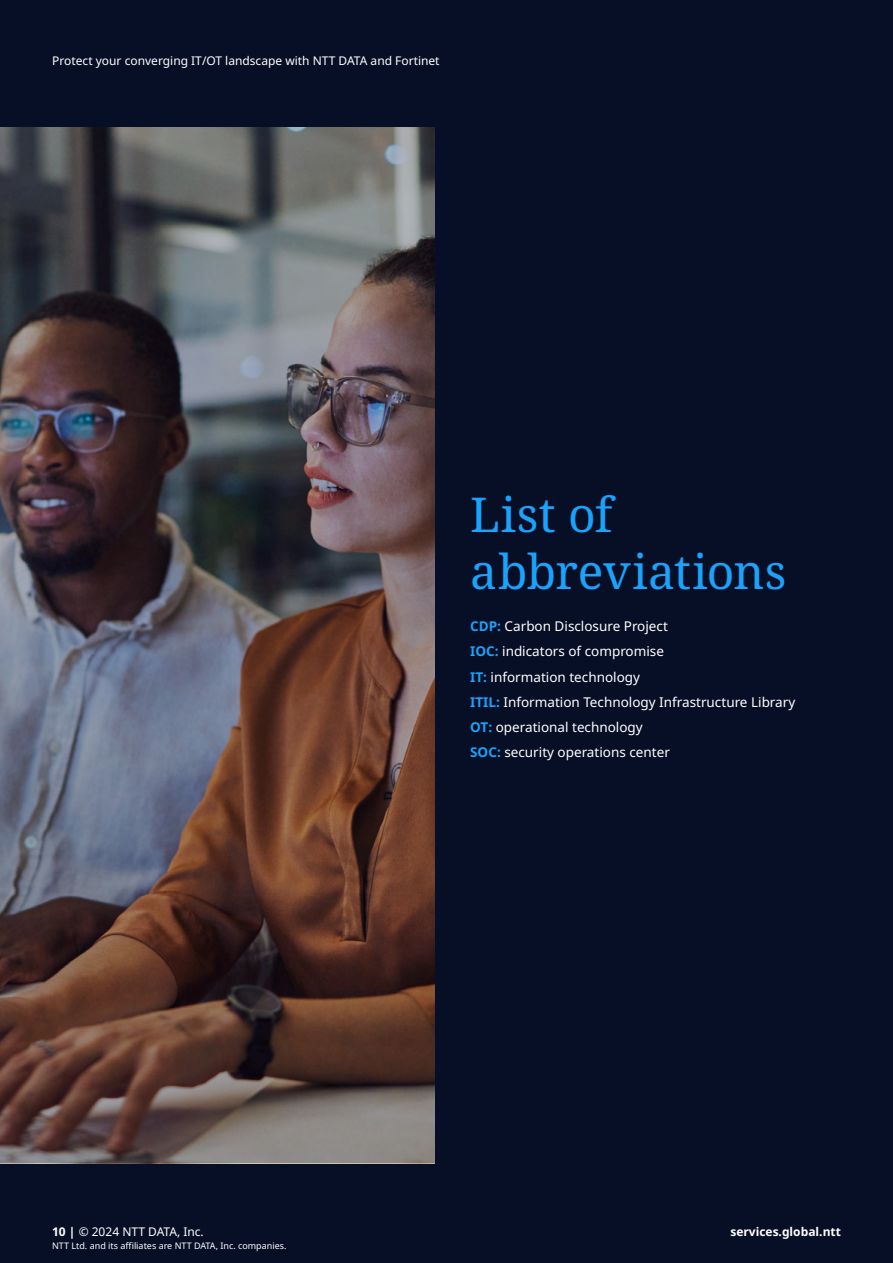
<style>
.page{position:relative;width:893px;height:1263px;background:#070f26}
.page>*{position:absolute;margin:0;border:0;box-sizing:border-box;transform-origin:0 0}
.HEADING_1_32pt{font:48px/57px "Noto Serif";color:#19a3fc}
.BULLET_TEXT_9pt{font:13.5px "Noto Sans";color:#fff}
.t1{font:12px "Noto Sans";color:#fff}
.t2{font:700 12px "Noto Sans";color:#fff}
.t3{font:9px "Noto Sans";color:#fff}
.s1{font-weight:700;color:#19a3fc}
.s2{font-weight:700}
</style>
<div class="page">
<img style="left:0;top:128px;width:435px;height:1035px">
<p class="t1" style="left:52px;top:54px;width:389px">Protect your converging IT/OT landscape with NTT DATA and Fortinet</p>
<p class="HEADING_1_32pt" style="left:470px;top:487px;width:318px">List of abbreviations</p>
<p class="BULLET_TEXT_9pt" style="left:470px;top:618px;width:199px"><span class="s1">CDP:</span> Carbon Disclosure Project</p>
<p class="BULLET_TEXT_9pt" style="left:470px;top:644px;width:195px"><span class="s1">IOC:</span> indicators of compromise</p>
<p class="BULLET_TEXT_9pt" style="left:470px;top:669px;width:171px"><span class="s1">IT:</span> information technology</p>
<p class="BULLET_TEXT_9pt" style="left:470px;top:694px;width:327px"><span class="s1">ITIL:</span> Information Technology Infrastructure Library</p>
<p class="BULLET_TEXT_9pt" style="left:470px;top:719px;width:174px"><span class="s1">OT:</span> operational technology</p>
<p class="BULLET_TEXT_9pt" style="left:470px;top:745px;width:201px"><span class="s1">SOC:</span> security operations center</p>
<p class="t1" style="left:52px;top:1225px;width:153px"><span class="s2">10 |</span> © 2024 NTT DATA, Inc.</p>
<p class="t3" style="left:52px;top:1240px;width:236px">NTT Ltd. and its affiliates are NTT DATA, Inc. companies.</p>
<p class="t2" style="left:730px;top:1225px;width:112px">services.global.ntt</p>
</div>
